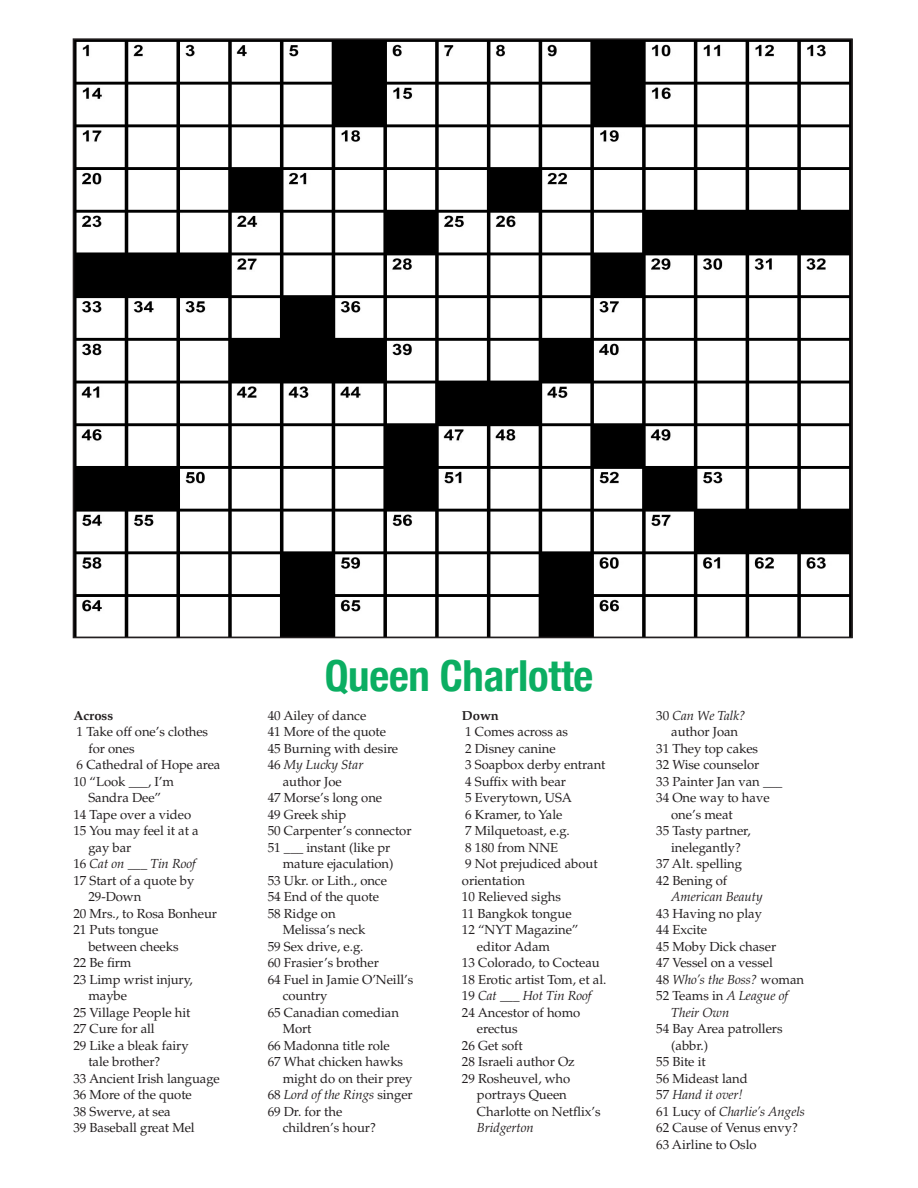
<style>
.page{position:relative;width:918px;height:1188px;background:#fff}
.page>*{position:absolute;margin:0;border:0;box-sizing:border-box;transform-origin:0 0}
.Body_Copy{font:700 condensed 42.75px "Helvetica Neue";letter-spacing:-.005em;color:#0bae62}
.Body_Copy-2{font:13.05px/16.5px "Palatino LT Std";letter-spacing:-.005em;color:#231f20}
.Body_Copy-3{font:italic 13.05px "Palatino LT Std";letter-spacing:-.005em;color:#231f20}
.Body_Copy-4{font:700 13.05px "Palatino LT Std";letter-spacing:-.005em;color:#231f20}
.s1{font-style:normal}
.s2{font-style:italic}
</style>
<div class="page">
<img style="left:76px;top:41px;width:774px;height:594px">
<p class="Body_Copy-4" style="left:73px;top:707px;width:41px">Across</p>
<p class="Body_Copy-2" style="left:77px;top:724px;width:133px">1 Take off one’s clothes</p>
<p class="Body_Copy-2" style="left:88px;top:740px;width:48px">for ones</p>
<p class="Body_Copy-2" style="left:77px;top:757px;width:145px">6 Cathedral of Hope area</p>
<p class="Body_Copy-2" style="left:73px;top:773px;width:102px">10 “Look ___, I’m</p>
<p class="Body_Copy-2" style="left:88px;top:790px;width:74px">Sandra Dee”</p>
<p class="Body_Copy-2" style="left:73px;top:806px;width:119px">14 Tape over a video</p>
<p class="Body_Copy-2" style="left:73px;top:823px;width:127px">15 You may feel it at a</p>
<p class="Body_Copy-2" style="left:88px;top:839px;width:45px">gay bar</p>
<p class="Body_Copy-3" style="left:73px;top:856px;width:124px"><span class="s1">16</span> Cat on ___ Tin Roof</p>
<p class="Body_Copy-2" style="left:73px;top:872px;width:122px">17 Start of a quote by</p>
<p class="Body_Copy-2" style="left:88px;top:889px;width:54px">29-Down</p>
<p class="Body_Copy-2" style="left:73px;top:905px;width:145px">20 Mrs., to Rosa Bonheur</p>
<p class="Body_Copy-2" style="left:73px;top:922px;width:87px">21 Puts tongue</p>
<p class="Body_Copy-2" style="left:88px;top:938px;width:92px">between cheeks</p>
<p class="Body_Copy-2" style="left:73px;top:955px;width:60px">22 Be firm</p>
<p class="Body_Copy-2" style="left:73px;top:971px;width:121px">23 Limp wrist injury,</p>
<p class="Body_Copy-2" style="left:88px;top:988px;width:40px">maybe</p>
<p class="Body_Copy-2" style="left:73px;top:1004px;width:118px">25 Village People hit</p>
<p class="Body_Copy-2" style="left:73px;top:1021px;width:83px">27 Cure for all</p>
<p class="Body_Copy-2" style="left:73px;top:1037px;width:117px">29 Like a bleak fairy</p>
<p class="Body_Copy-2" style="left:88px;top:1054px;width:73px">tale brother?</p>
<p class="Body_Copy-2" style="left:73px;top:1070px;width:148px">33 Ancient Irish language</p>
<p class="Body_Copy-2" style="left:73px;top:1087px;width:120px">36 More of the quote</p>
<p class="Body_Copy-2" style="left:73px;top:1103px;width:99px">38 Swerve, at sea</p>
<p class="Body_Copy-2" style="left:73px;top:1120px;width:123px">39 Baseball great Mel</p>
<p class="Body_Copy" style="left:325px;top:640px;width:270px">Queen Charlotte</p>
<p class="Body_Copy-2" style="left:268px;top:707px;width:100px">40 Ailey of dance</p>
<p class="Body_Copy-2" style="left:268px;top:724px;width:120px">41 More of the quote</p>
<p class="Body_Copy-2" style="left:268px;top:740px;width:132px">45 Burning with desire</p>
<p class="Body_Copy-3" style="left:268px;top:757px;width:97px"><span class="s1">46</span> My Lucky Star</p>
<p class="Body_Copy-2" style="left:283px;top:773px;width:61px">author Joe</p>
<p class="Body_Copy-2" style="left:268px;top:790px;width:116px">47 Morse’s long one</p>
<p class="Body_Copy-2" style="left:268px;top:806px;width:80px">49 Greek ship</p>
<p class="Body_Copy-2" style="left:268px;top:823px;width:145px">50 Carpenter’s connector</p>
<p class="Body_Copy-2" style="left:268px;top:839px;width:124px">51 ___ instant (like pr</p>
<p class="Body_Copy-2" style="left:283px;top:856px;width:112px">mature ejaculation)</p>
<p class="Body_Copy-2" style="left:268px;top:872px;width:121px">53 Ukr. or Lith., once</p>
<p class="Body_Copy-2" style="left:268px;top:889px;width:113px">54 End of the quote</p>
<p class="Body_Copy-2" style="left:268px;top:905px;width:69px">58 Ridge on</p>
<p class="Body_Copy-2" style="left:283px;top:922px;width:84px">Melissa’s neck</p>
<p class="Body_Copy-2" style="left:268px;top:938px;width:97px">59 Sex drive, e.g.</p>
<p class="Body_Copy-2" style="left:268px;top:955px;width:113px">60 Frasier’s brother</p>
<p class="Body_Copy-2" style="left:268px;top:971px;width:147px">64 Fuel in Jamie O’Neill’s</p>
<p class="Body_Copy-2" style="left:283px;top:988px;width:46px">country</p>
<p class="Body_Copy-2" style="left:268px;top:1004px;width:133px">65 Canadian comedian</p>
<p class="Body_Copy-2" style="left:283px;top:1021px;width:30px">Mort</p>
<p class="Body_Copy-2" style="left:268px;top:1037px;width:124px">66 Madonna title role</p>
<p class="Body_Copy-2" style="left:268px;top:1054px;width:137px">67 What chicken hawks</p>
<p class="Body_Copy-2" style="left:283px;top:1070px;width:131px">might do on their prey</p>
<p class="Body_Copy-3" style="left:268px;top:1087px;width:147px"><span class="s1">68</span> Lord of the Rings <span class="s1">singer</span></p>
<p class="Body_Copy-2" style="left:268px;top:1103px;width:76px">69 Dr. for the</p>
<p class="Body_Copy-2" style="left:283px;top:1120px;width:95px">children’s hour?</p>
<p class="Body_Copy-4" style="left:462px;top:707px;width:38px">Down</p>
<p class="Body_Copy-2" style="left:465px;top:724px;width:104px">1 Comes across as</p>
<p class="Body_Copy-2" style="left:465px;top:740px;width:92px">2 Disney canine</p>
<p class="Body_Copy-2" style="left:465px;top:757px;width:142px">3 Soapbox derby entrant</p>
<p class="Body_Copy-2" style="left:465px;top:773px;width:102px">4 Suffix with bear</p>
<p class="Body_Copy-2" style="left:465px;top:790px;width:108px">5 Everytown, USA</p>
<p class="Body_Copy-2" style="left:465px;top:806px;width:99px">6 Kramer, to Yale</p>
<p class="Body_Copy-2" style="left:465px;top:823px;width:106px">7 Milquetoast, e.g.</p>
<p class="Body_Copy-2" style="left:465px;top:839px;width:95px">8 180 from NNE</p>
<p class="Body_Copy-2" style="left:462px;top:856px;width:137px">9 Not prejudiced about orientation</p>
<p class="Body_Copy-2" style="left:462px;top:889px;width:101px">10 Relieved sighs</p>
<p class="Body_Copy-2" style="left:462px;top:905px;width:111px">11 Bangkok tongue</p>
<p class="Body_Copy-2" style="left:462px;top:922px;width:118px">12 “NYT Magazine”</p>
<p class="Body_Copy-2" style="left:477px;top:938px;width:75px">editor Adam</p>
<p class="Body_Copy-2" style="left:462px;top:955px;width:139px">13 Colorado, to Cocteau</p>
<p class="Body_Copy-2" style="left:462px;top:971px;width:146px">18 Erotic artist Tom, et al.</p>
<p class="Body_Copy-3" style="left:462px;top:988px;width:131px"><span class="s1">19</span> Cat ___ Hot Tin Roof</p>
<p class="Body_Copy-2" style="left:462px;top:1004px;width:120px">24 Ancestor of homo</p>
<p class="Body_Copy-2" style="left:477px;top:1021px;width:42px">erectus</p>
<p class="Body_Copy-2" style="left:462px;top:1037px;width:62px">26 Get soft</p>
<p class="Body_Copy-2" style="left:462px;top:1054px;width:114px">28 Israeli author Oz</p>
<p class="Body_Copy-2" style="left:462px;top:1070px;width:110px">29 Rosheuvel, who</p>
<p class="Body_Copy-2" style="left:477px;top:1087px;width:91px">portrays Queen</p>
<p class="Body_Copy-2" style="left:477px;top:1103px;width:125px">Charlotte on Netflix’s</p>
<p class="Body_Copy-3" style="left:477px;top:1120px;width:58px">Bridgerton</p>
<p class="Body_Copy-3" style="left:656px;top:708px;width:91px"><span class="s1">30</span> Can We Talk?</p>
<p class="Body_Copy-2" style="left:671px;top:724px;width:69px">author Joan</p>
<p class="Body_Copy-2" style="left:656px;top:740px;width:103px">31 They top cakes</p>
<p class="Body_Copy-2" style="left:656px;top:757px;width:105px">32 Wise counselor</p>
<p class="Body_Copy-2" style="left:656px;top:773px;width:128px">33 Painter Jan van ___</p>
<p class="Body_Copy-2" style="left:656px;top:790px;width:115px">34 One way to have</p>
<p class="Body_Copy-2" style="left:671px;top:806px;width:63px">one’s meat</p>
<p class="Body_Copy-2" style="left:656px;top:823px;width:96px">35 Tasty partner,</p>
<p class="Body_Copy-2" style="left:671px;top:839px;width:71px">inelegantly?</p>
<p class="Body_Copy-2" style="left:656px;top:856px;width:87px">37 Alt. spelling</p>
<p class="Body_Copy-2" style="left:656px;top:872px;width:73px">42 Bening of</p>
<p class="Body_Copy-3" style="left:671px;top:889px;width:93px">American Beauty</p>
<p class="Body_Copy-2" style="left:656px;top:905px;width:107px">43 Having no play</p>
<p class="Body_Copy-2" style="left:656px;top:922px;width:52px">44 Excite</p>
<p class="Body_Copy-2" style="left:656px;top:938px;width:121px">45 Moby Dick chaser</p>
<p class="Body_Copy-2" style="left:656px;top:955px;width:118px">47 Vessel on a vessel</p>
<p class="Body_Copy-3" style="left:656px;top:972px;width:149px"><span class="s1">48</span> Who’s the Boss? <span class="s1">woman</span></p>
<p class="Body_Copy-2" style="left:656px;top:988px;width:133px">52 Teams in <span class="s2">A League of</span></p>
<p class="Body_Copy-3" style="left:671px;top:1005px;width:60px">Their Own</p>
<p class="Body_Copy-2" style="left:656px;top:1021px;width:128px">54 Bay Area patrollers</p>
<p class="Body_Copy-2" style="left:671px;top:1037px;width:38px">(abbr.)</p>
<p class="Body_Copy-2" style="left:656px;top:1054px;width:51px">55 Bite it</p>
<p class="Body_Copy-2" style="left:656px;top:1070px;width:93px">56 Mideast land</p>
<p class="Body_Copy-3" style="left:656px;top:1087px;width:88px"><span class="s1">57</span> Hand it over!</p>
<p class="Body_Copy-3" style="left:656px;top:1104px;width:150px"><span class="s1">61 Lucy of</span> Charlie’s Angels</p>
<p class="Body_Copy-2" style="left:656px;top:1120px;width:143px">62 Cause of Venus envy?</p>
<p class="Body_Copy-2" style="left:656px;top:1136px;width:102px">63 Airline to Oslo</p>
</div>
